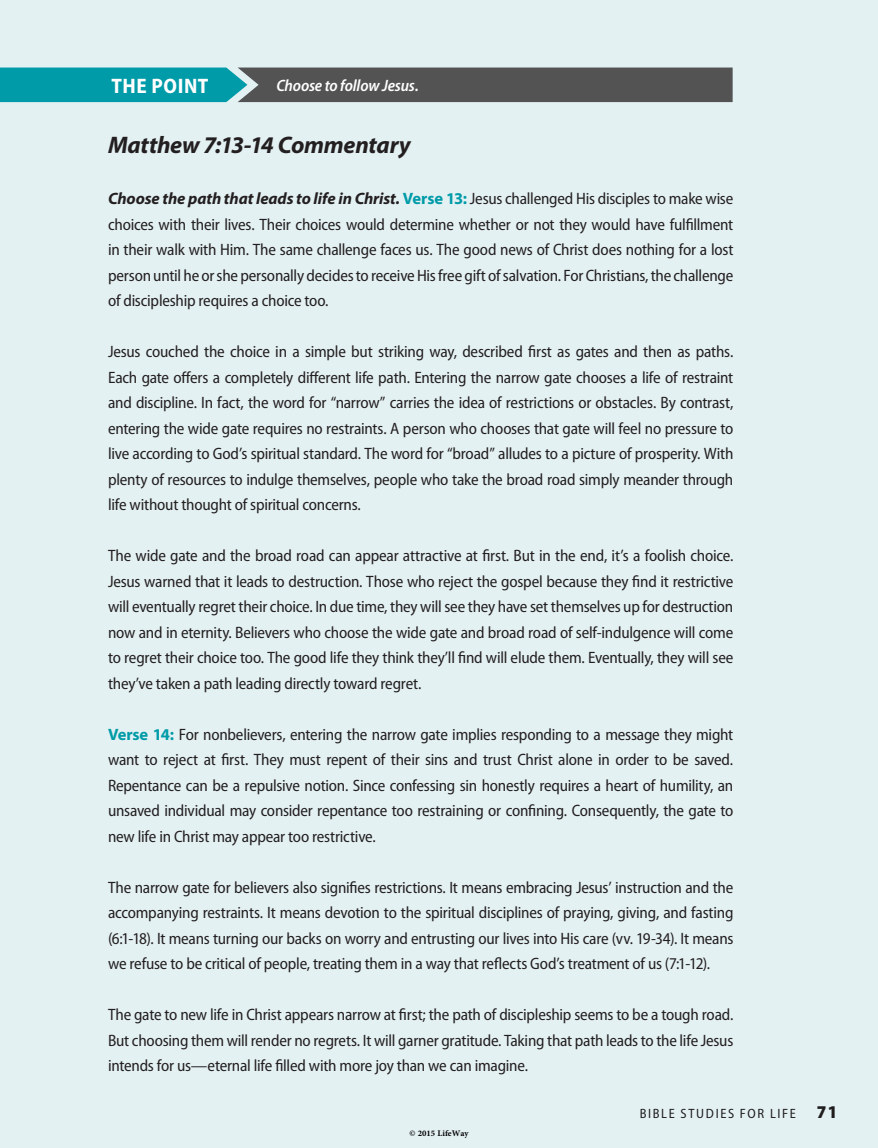
<style>
.page{position:relative;width:878px;height:1148px;background:#e4f1f3}
.page>*{position:absolute;margin:0;border:0;box-sizing:border-box;transform-origin:0 0}
.t1{font:italic 700 24px "Myriad Pro";letter-spacing:-.01em;color:#231f20}
.t2{font:700 semi-condensed 21px "Myriad Pro";letter-spacing:.025em;color:#fff}
.t3{font:semi-condensed 16.5px/25.5px "Myriad Pro";letter-spacing:-.015em;color:#231f20;text-align:justify}
.t4{font:italic 600 semi-condensed 16.5px "Myriad Pro";letter-spacing:-.01em;color:#fff}
.t5{font:semi-condensed 13.5px "Myriad Pro";letter-spacing:.125em;color:#231f20}
.t6{font:700 12px "Adobe Arabic";color:#000}
.s1{font-weight:700;font-style:italic;font-stretch:normal}
.s2{font-weight:700;font-stretch:normal;color:#009ba8}
.s3{font-weight:900;font-size:18px}
</style>
<div class="page">
<svg style="left:0;top:68px;width:732px;height:34px;background:#3a6c71"></svg>
<p class="t2" style="left:111px;top:74px;width:98px">THE POINT</p>
<p class="t4" style="left:276px;top:77px;width:144px">Choose to follow Jesus.</p>
<h1 class="t1" style="left:108px;top:132px;width:304px">Matthew 7:13-14 Commentary</h1>
<p class="t3" style="left:108px;top:186px;width:627px"><span class="s1">Choose the path that leads to life in Christ.</span> <span class="s2">Verse 13:</span> Jesus challenged His disciples to make wise choices with their lives. Their choices would determine whether or not they would have fulfillment in their walk with Him. The same challenge faces us. The good news of Christ does nothing for a lost person until he or she personally decides to receive His free gift of salvation. For Christians, the challenge of discipleship requires a choice too.</p>
<p class="t3" style="left:108px;top:339px;width:627px">Jesus couched the choice in a simple but striking way, described first as gates and then as paths.<br>Each gate offers a completely different life path. Entering the narrow gate chooses a life of restraint and discipline. In fact, the word for “narrow” carries the idea of restrictions or obstacles. By contrast, entering the wide gate requires no restraints. A person who chooses that gate will feel no pressure to live according to God’s spiritual standard. The word for “broad” alludes to a picture of prosperity. With plenty of resources to indulge themselves, people who take the broad road simply meander through life without thought of spiritual concerns.</p>
<p class="t3" style="left:108px;top:543px;width:627px">The wide gate and the broad road can appear attractive at first. But in the end, it’s a foolish choice.<br>Jesus warned that it leads to destruction. Those who reject the gospel because they find it restrictive will eventually regret their choice. In due time, they will see they have set themselves up for destruction now and in eternity. Believers who choose the wide gate and broad road of self-indulgence will come to regret their choice too. The good life they think they’ll find will elude them. Eventually, they will see they’ve taken a path leading directly toward regret.</p>
<p class="t3" style="left:108px;top:721px;width:627px"><span class="s2">Verse 14:</span> For nonbelievers, entering the narrow gate implies responding to a message they might want to reject at first. They must repent of their sins and trust Christ alone in order to be saved.<br>Repentance can be a repulsive notion. Since confessing sin honestly requires a heart of humility, an unsaved individual may consider repentance too restraining or confining. Consequently, the gate to new life in Christ may appear too restrictive.</p>
<p class="t3" style="left:108px;top:874px;width:627px">The narrow gate for believers also signifies restrictions. It means embracing Jesus’ instruction and the accompanying restraints. It means devotion to the spiritual disciplines of praying, giving, and fasting (6:1-18). It means turning our backs on worry and entrusting our lives into His care (vv. 19-34). It means we refuse to be critical of people, treating them in a way that reflects God’s treatment of us (7:1-12).</p>
<p class="t3" style="left:108px;top:1002px;width:627px">The gate to new life in Christ appears narrow at first; the path of discipleship seems to be a tough road.<br>But choosing them will render no regrets. It will garner gratitude. Taking that path leads to the life Jesus intends for us—eternal life filled with more joy than we can imagine.</p>
<p class="t6" style="left:409px;top:1124px;width:61px">© 2015 LifeWay</p>
<p class="t5" style="left:639px;top:1106px;width:199px">BIBLE STUDIES FOR LIFE <span class="s3">71</span></p>
</div>
